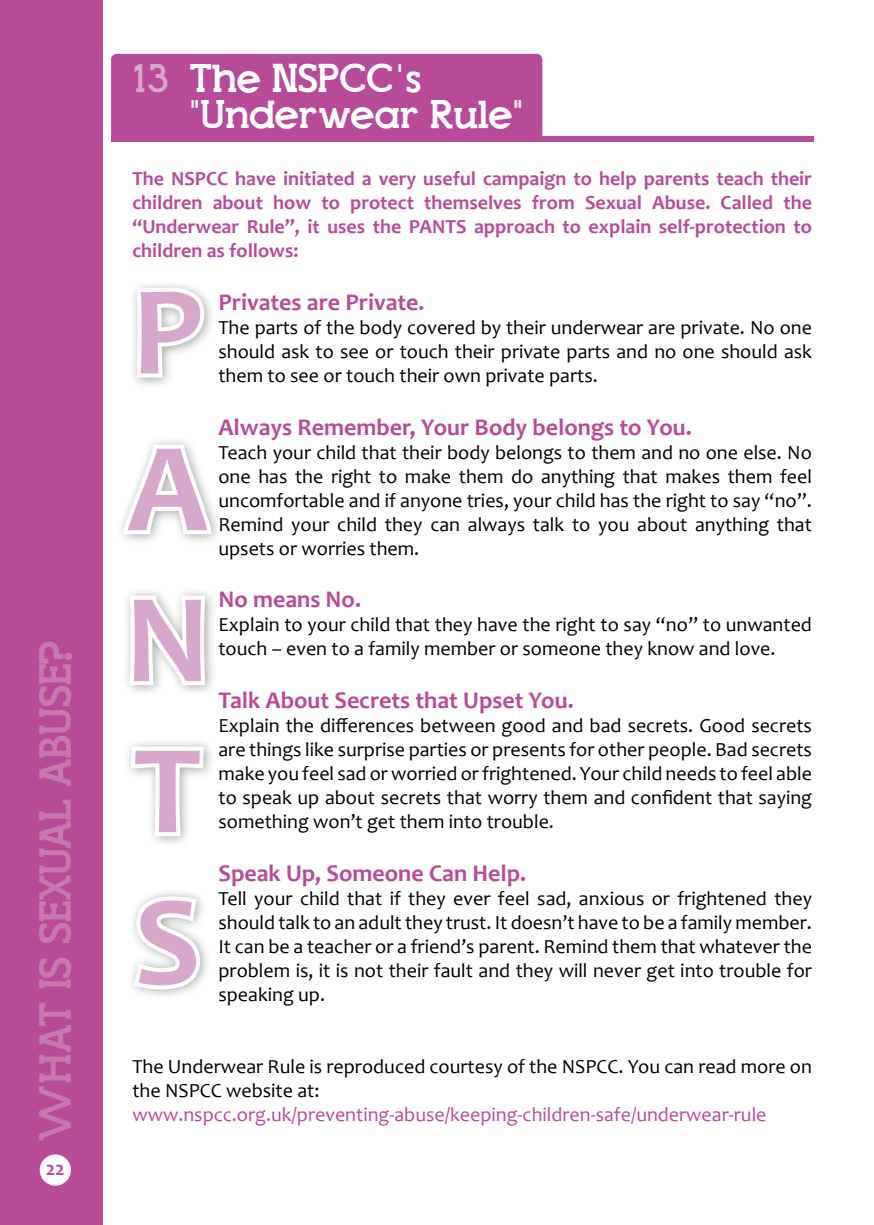
<style>
.page{position:relative;width:874px;height:1225px;background:#fff}
.page>*{position:absolute;margin:0;border:0;box-sizing:border-box;transform-origin:0 0}
.t1{font:700 128px/152.4px "Candara";color:#d8a8cc;text-align:justify}
.t2{font:44.8px "Top Modern";color:#c778af}
.t3{font:40px/36px "Top Modern";color:#fff}
.t4{font:700 24px "Candara";color:#b84b98}
.t5{font:20px/24px "Candara";color:#000;text-align:justify}
.t6{font:700 20px/24px "Candara";color:#b84b98;text-align:justify}
.t7{font:20px "Candara";color:#b84b98}
.s1{color:#d8a8cc}
</style>
<div class="page">
<div style="left:0;top:0;width:102px;height:1225px;background:#b84b98"></div>
<div style="left:40px;top:1154px;width:31px;height:31px;background:#fff;border-radius:50%"></div>
<div style="left:111px;top:54px;width:431px;height:88px;background:#b84b98;border-radius:6px"></div>
<div style="left:111px;top:136px;width:702px;height:6px;background:#b84b98"></div>
<div style="left:127px;top:279px;width:89px;height:110px;background:#000;opacity:.35"></div>
<svg style="left:132px;top:284px;width:76px;height:97px"></svg>
<div style="left:115px;top:435px;width:108px;height:112px;background:#000;opacity:.35"></div>
<svg style="left:120px;top:441px;width:95px;height:97px"></svg>
<div style="left:120px;top:586px;width:97px;height:112px;background:#000;opacity:.35"></div>
<svg style="left:125px;top:592px;width:84px;height:97px"></svg>
<svg style="left:128px;top:742px;width:80px;height:98px"></svg>
<div style="left:125px;top:887px;width:87px;height:113px;background:#000;opacity:.35"></div>
<svg style="left:129px;top:892px;width:75px;height:101px"></svg>
<h2 class="t2" style="left:34px;top:1140px;width:501px;rotate:-90deg">WHAT IS SEXUAL ABUSE?</h2>
<p class="t6" style="left:46px;top:1156px;width:21px">22</p>
<h3 class="t3" style="left:189px;top:61px;width:335px;text-indent:-57px"><span class="s1">13</span> The NSPCC’s "Underwear Rule"</h3>
<p class="t6" style="left:132px;top:166px;width:680px">The NSPCC have initiated a very useful campaign to help parents teach their children about how to protect themselves from Sexual Abuse. Called the “Underwear Rule”, it uses the PANTS approach to explain self-protection to children as follows:</p>
<p class="t4" style="left:218px;top:287px;width:207px">Privates are Private.</p>
<p class="t5" style="left:218px;top:315px;width:594px">The parts of the body covered by their underwear are private. No one should ask to see or touch their private parts and no one should ask them to see or touch their own private parts.</p>
<p class="t4" style="left:218px;top:412px;width:474px">Always Remember, Your Body belongs to You.</p>
<p class="t5" style="left:218px;top:440px;width:594px">Teach your child that their body belongs to them and no one else. No one has the right to make them do anything that makes them feel uncomfortable and if anyone tries, your child has the right to say “no”.<br>Remind your child they can always talk to you about anything that upsets or worries them.</p>
<p class="t4" style="left:218px;top:585px;width:144px">No means No.</p>
<p class="t5" style="left:218px;top:613px;width:594px">Explain to your child that they have the right to say “no” to unwanted touch – even to a family member or someone they know and love.</p>
<p class="t4" style="left:218px;top:686px;width:356px">Talk About Secrets that Upset You.</p>
<p class="t5" style="left:218px;top:714px;width:595px">Explain the differences between good and bad secrets. Good secrets are things like surprise parties or presents for other people. Bad secrets make you feel sad or worried or frightened. Your child needs to feel able to speak up about secrets that worry them and confident that saying something won’t get them into trouble.</p>
<p class="t4" style="left:218px;top:859px;width:309px">Speak Up, Someone Can Help.</p>
<p class="t5" style="left:218px;top:886px;width:594px">Tell your child that if they ever feel sad, anxious or frightened they should talk to an adult they trust. It doesn’t have to be a family member.<br>It can be a teacher or a friend’s parent. Remind them that whatever the problem is, it is not their fault and they will never get into trouble for speaking up.</p>
<h1 class="t1" style="left:125px;top:256px;width:87px">P A N T S</h1>
<p class="t5" style="left:132px;top:1054px;width:680px">The Underwear Rule is reproduced courtesy of the NSPCC. You can read more on the NSPCC website at:</p>
<p class="t7" style="left:132px;top:1102px;width:635px">www.nspcc.org.uk/preventing-abuse/keeping-children-safe/underwear-rule</p>
</div>
